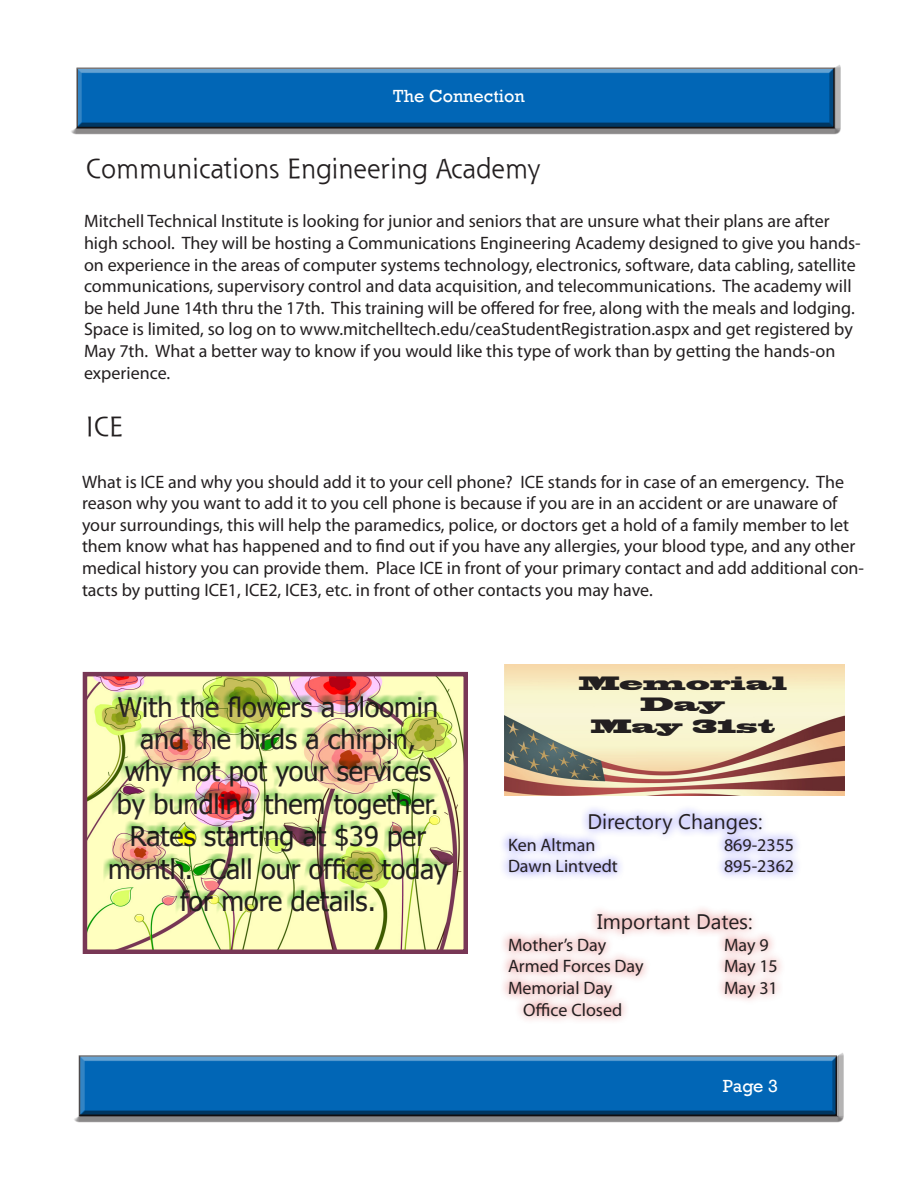
<style>
.page{position:relative;width:918px;height:1188px;background:#fff}
.page>*{position:absolute;margin:0;border:0;box-sizing:border-box;transform-origin:0 0}
.t1{font:27px/32.4px "Tahoma";color:#231f20;text-align:center}
.t2{font:27px "Shannon";color:#231f20}
.t3{font:21px "Segoe UI";color:#231f20}
.t4{font:18px/21.6px "Myriad Pro";color:#231f20}
.t5{font:18px "Rockwell";color:#fff}
.t6{font:18px/21.6px "Blackoak Std";color:#231f20;text-align:center}
</style>
<div class="page">
<img style="left:88px;top:932px;width:375px;height:17px">
<div style="left:83px;top:672px;width:385px;height:282px;border:4px solid #783755"></div>
<div style="left:64px;top:55px;width:784px;height:87px;background:#231f20;opacity:.75"></div>
<div style="left:66px;top:1042px;width:784px;height:87px;background:#231f20;opacity:.75"></div>
<div style="left:499px;top:904px;width:362px;height:152px;background:#cb0000;opacity:.75"></div>
<div style="left:79px;top:675px;width:418px;height:257px;background:#231f20;opacity:.75"></div>
<div style="left:499px;top:804px;width:363px;height:123px;background:#0900f2;opacity:.75"></div>
<img style="left:504px;top:664px;width:341px;height:132px">
<p class="t5" style="left:393px;top:86px;width:133px">The Connection</p>
<p class="t2" style="left:86px;top:152px;width:456px">Communications Engineering Academy</p>
<p class="t4" style="left:84px;top:210px;width:778px">Mitchell Technical Institute is looking for junior and seniors that are unsure what their plans are after high school. They will be hosting a Communications Engineering Academy designed to give you hands&shy;on experience in the areas of computer systems technology, electronics, software, data cabling, satellite communications, supervisory control and data acquisition, and telecommunications. The academy will be held June 14th thru the 17th. This training will be offered for free, along with the meals and lodging.<br>Space is limited, so log on to www.mitchelltech.edu/ceaStudentRegistration.aspx and get registered by May 7th. What a better way to know if you would like this type of work than by getting the hands-on experience.</p>
<p class="t2" style="left:86px;top:410px;width:39px">ICE</p>
<p class="t4" style="left:82px;top:470px;width:784px">What is ICE and why you should add it to your cell phone? ICE stands for in case of an emergency. The reason why you want to add it to you cell phone is because if you are in an accident or are unaware of your surroundings, this will help the paramedics, police, or doctors get a hold of a family member to let them know what has happened and to find out if you have any allergies, your blood type, and any other medical history you can provide them. Place ICE in front of your primary contact and add additional con&shy;tacts by putting ICE1, ICE2, ICE3, etc. in front of other contacts you may have.</p>
<h1 class="t1" style="left:108px;top:689px;width:341px">With the flowers a bloomin and the birds a chirpin,<br>why not pot your services by bundling them together.<br>Rates starting at $39 per month. Call our office today for more details.</h1>
<p class="t6" style="left:579px;top:672px;width:210px">Memorial<br>Day</p>
<p class="t6" style="left:591px;top:715px;width:186px">May 31st</p>
<p class="t3" style="left:587px;top:807px;width:177px">Directory Changes:</p>
<p class="t4" style="left:508px;top:834px;width:89px">Ken Altman</p>
<p class="t4" style="left:724px;top:834px;width:72px">869-2355</p>
<p class="t4" style="left:508px;top:855px;width:111px">Dawn Lintvedt</p>
<p class="t4" style="left:724px;top:855px;width:72px">895-2362</p>
<p class="t3" style="left:597px;top:907px;width:157px">Important Dates:</p>
<p class="t4" style="left:508px;top:934px;width:100px">Mother’s Day</p>
<p class="t4" style="left:724px;top:934px;width:46px">May 9</p>
<p class="t4" style="left:508px;top:955px;width:137px">Armed Forces Day</p>
<p class="t4" style="left:724px;top:955px;width:55px">May 15</p>
<p class="t4" style="left:508px;top:977px;width:106px">Memorial Day</p>
<p class="t4" style="left:724px;top:977px;width:55px">May 31</p>
<p class="t4" style="left:523px;top:999px;width:101px">Office Closed</p>
<p class="t5" style="left:723px;top:1076px;width:56px">Page 3</p>
</div>
